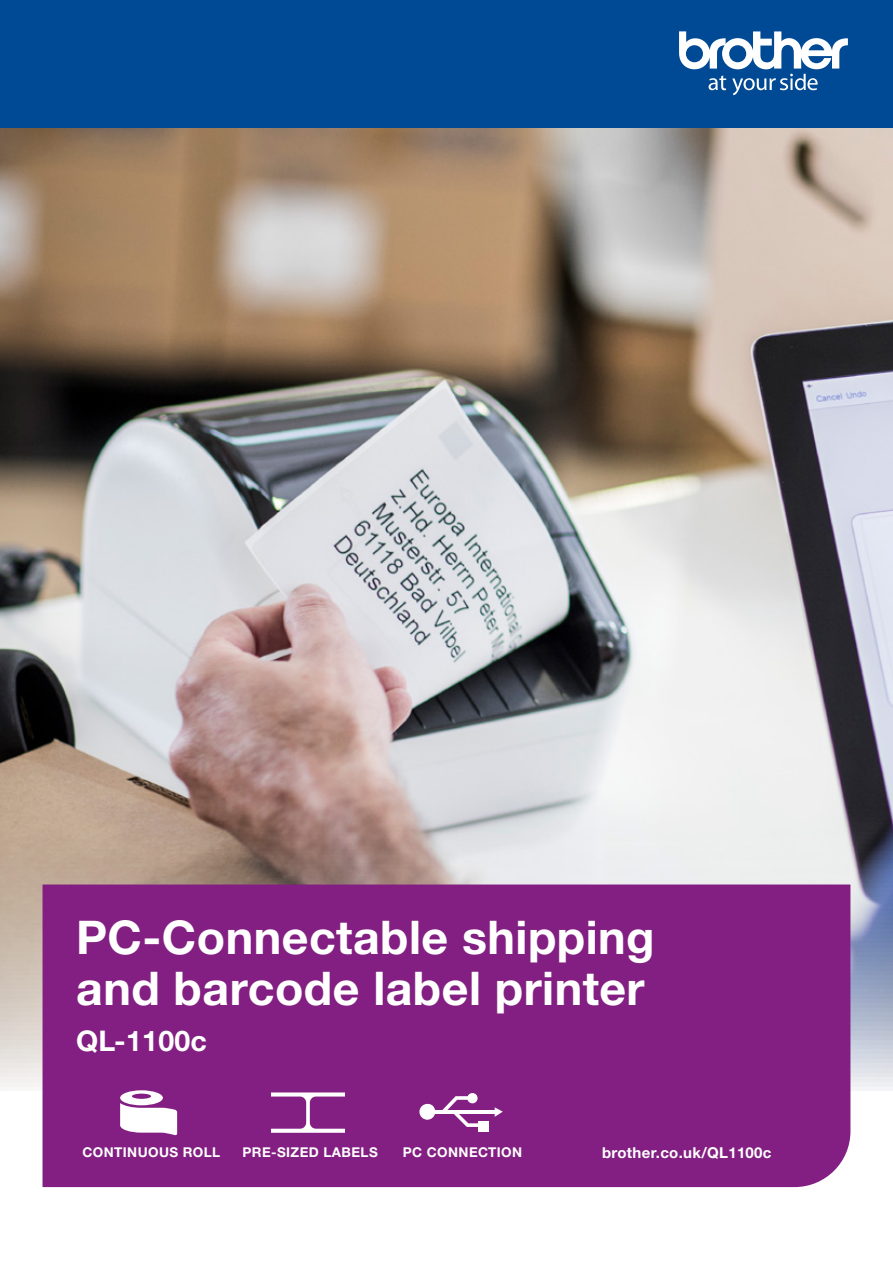
<style>
.page{position:relative;width:893px;height:1263px;background:#fff}
.page>*{position:absolute;margin:0;border:0;box-sizing:border-box;transform-origin:0 0}
.t1{font:700 46.5px/51px "Helvetica Neue LTW1 G";letter-spacing:.01em;color:#fff}
.t2{font:700 28.5px "Helvetica Neue LTW1 G";letter-spacing:.01em;color:#fff}
.t3{font:700 15px "Helvetica Neue LTW1 G";letter-spacing:.02em;color:#fff}
.t4{font:700 13.5px "Helvetica Neue LTW1 G";letter-spacing:.03em;color:#fff}
</style>
<div class="page">
<img style="left:0;top:128px;width:893px;height:962px">
<div style="left:43px;top:884px;width:807px;height:303px;background:#831f82"></div>
<div style="left:0;top:0;width:893px;height:128px;background:#004994"></div>
<svg style="left:679px;top:31px;width:169px;height:64px"></svg>
<svg style="left:120px;top:1090px;width:57px;height:45px"></svg>
<svg style="left:272px;top:1092px;width:72px;height:41px"></svg>
<div style="left:419px;top:1104px;width:16px;height:16px;background:#fff;border-radius:50%"></div>
<svg style="left:467px;top:1093px;width:11px;height:10px"></svg>
<hr style="left:435px;top:1110px;width:60px;height:4px;background:#fff">
<svg style="left:495px;top:1107px;width:8px;height:10px"></svg>
<div style="left:479px;top:1121px;width:10px;height:10px;background:#fff"></div>
<svg style="left:442px;top:1096px;width:40px;height:31px"></svg>
<p class="t1" style="left:76px;top:911px;width:580px">PC-Connectable shipping and barcode label printer</p>
<p class="t2" style="left:76px;top:1024px;width:132px">QL-1100c</p>
<p class="t4" style="left:83px;top:1144px;width:139px">CONTINUOUS ROLL</p>
<p class="t4" style="left:242px;top:1144px;width:137px">PRE-SIZED LABELS</p>
<p class="t4" style="left:403px;top:1144px;width:121px">PC CONNECTION</p>
<p class="t3" style="left:602px;top:1143px;width:171px">brother.co.uk/QL1100c</p>
</div>
